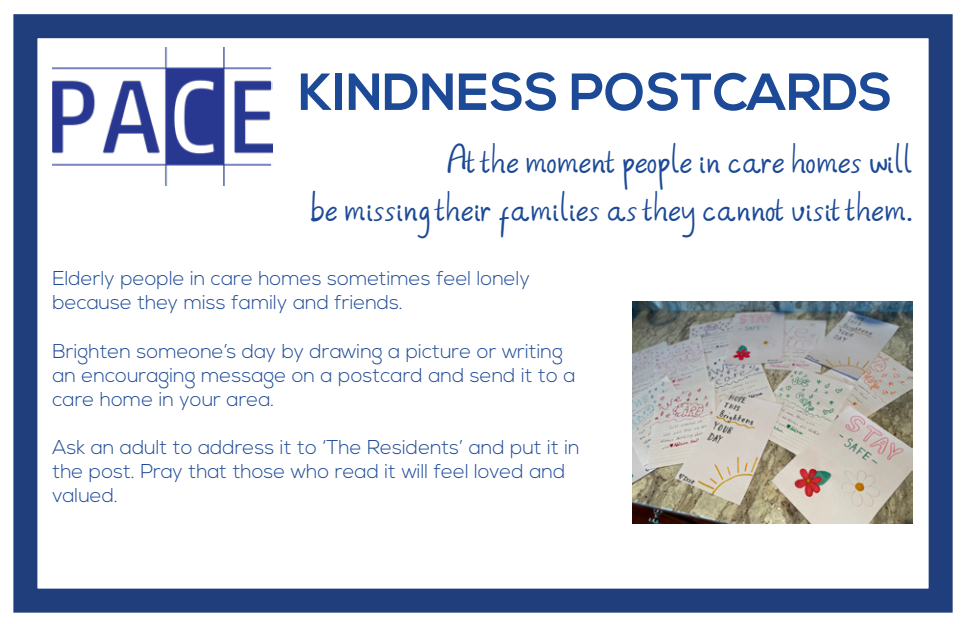
<style>
.page{position:relative;width:964px;height:624px;background:#fff}
.page>*{position:absolute;margin:0;border:0;box-sizing:border-box;transform-origin:0 0}
.t1{font:700 52px "Nexa";color:#1d4a97}
.t2{font:24px "Always";color:#1d4a97}
.t3{font:300 20px "Nexa";color:#1d4a97}
</style>
<div class="page">
<div style="left:13px;top:14px;width:939px;height:598px;border:24px solid #203e7c"></div>
<img style="left:52px;top:47px;width:221px;height:138px">
<img style="left:632px;top:301px;width:281px;height:222px">
<p class="t1" style="left:298px;top:62px;width:596px">KINDNESS POSTCARDS</p>
<p class="t2" style="left:446px;top:151px;width:468px">At the moment people in care homes will</p>
<p class="t2" style="left:310px;top:199px;width:604px">be missing their families as they cannot visit them.</p>
<p class="t3" style="left:52px;top:267px;width:479px">Elderly people in care homes sometimes feel lonely</p>
<p class="t3" style="left:52px;top:291px;width:352px">because they miss family and friends.</p>
<p class="t3" style="left:52px;top:339px;width:512px">Brighten someone’s day by drawing a picture or writing</p>
<p class="t3" style="left:52px;top:363px;width:524px">an encouraging message on a postcard and send it to a</p>
<p class="t3" style="left:52px;top:387px;width:223px">care home in your area.</p>
<p class="t3" style="left:52px;top:435px;width:529px">Ask an adult to address it to ‘The Residents’ and put it in</p>
<p class="t3" style="left:52px;top:459px;width:514px">the post. Pray that those who read it will feel loved and</p>
<p class="t3" style="left:52px;top:483px;width:67px">valued.</p>
</div>
